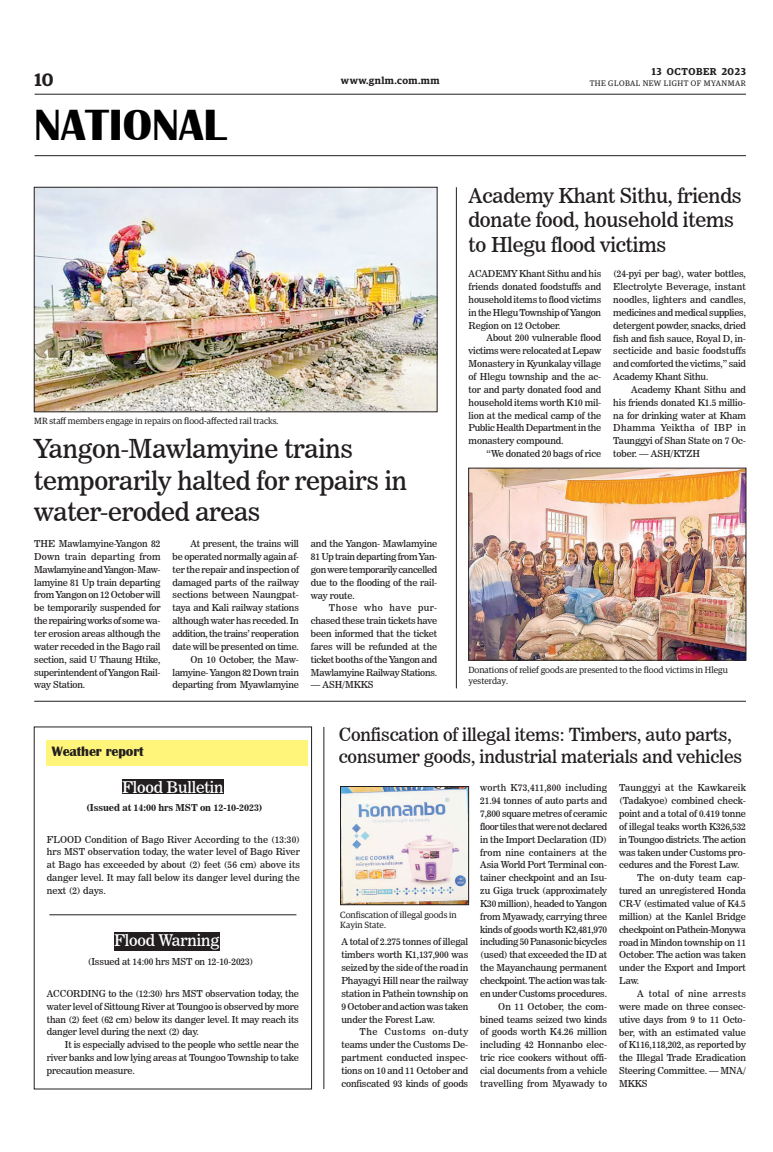
<style>
.page{position:relative;width:773px;height:1152px;background:#fff}
.page>*{position:absolute;margin:0;border:0;box-sizing:border-box;transform-origin:0 0}
.t1{font:700 45px "Britannic";color:#000}
._2_Clm_Head{font:26px/31.2px "News 706 BT Roman C";letter-spacing:-.01em;color:#231f20}
._2_Clm_Head-2{font:20.4px/24.5px "News 706 BT Roman C";letter-spacing:-.01em;color:#231f20}
._2_Clm_Head-3{font:18px/21.6px "News 706 BT Roman C";letter-spacing:-.01em;color:#231f20}
.t2{font:600 18px "Guardian Egyp";color:#231f20}
._2_Clm_Head-4{font:16px "News 706 BT Roman C";letter-spacing:-.01em;color:#fff}
._1_Clm_Head{font:700 14px "Britannic";letter-spacing:-.01em;color:#231f20}
.t3{font:600 10px "Guardian Egyp";letter-spacing:.055em;color:#231f20}
._2nd_Body{font:9.5px/12.9px "News 706 BT Roman C";letter-spacing:-.015em;color:#231f20;text-align:justify}
.Normal_Para{font:9.5px/12.9px "News 706 BT Roman C";letter-spacing:-.01em;color:#231f20;text-align:justify}
.Paragraph_Style_5{font:9.5px/12.9px "News 706 BT Roman C";letter-spacing:-.01em;color:#231f20;text-align:justify}
.Paragraph_Style_5-2{font:9.5px "News 706 BT Bold C";letter-spacing:-.01em;color:#231f20}
.t4{font:9px/10.8px "Guardian Egyp";color:#231f20}
.t5{font:8px "Guardian Egyp";letter-spacing:.06em;color:#231f20}
</style>
<div class="page">
<hr style="left:35px;top:94px;width:711px;height:1px;background:#231f20">
<hr style="left:35px;top:155px;width:711px;height:1px;background:#231f20">
<img style="left:36px;top:189px;width:399px;height:221px">
<div style="left:34px;top:187px;width:403px;height:225px;border:1px solid #231f20"></div>
<img style="left:470px;top:470px;width:274px;height:188px">
<div style="left:468px;top:468px;width:278px;height:192px;border:1px solid #231f20"></div>
<hr style="left:34px;top:701px;width:712px;height:1px;background:#231f20">
<hr style="left:323px;top:727px;width:1px;height:362px;background:#231f20">
<img style="left:342px;top:788px;width:124px;height:115px">
<div style="left:340px;top:786px;width:128px;height:119px;border:1px solid #231f20"></div>
<div style="left:122px;top:779px;width:102px;height:15px;background:#231f20"></div>
<div style="left:114px;top:933px;width:105px;height:18px;background:#231f20"></div>
<hr style="left:49px;top:915px;width:247px;height:1px;background:#231f20">
<div style="left:47px;top:740px;width:261px;height:26px;background:#fff57a"></div>
<hr style="left:456px;top:187px;width:1px;height:501px;background:#231f20">
<h3 class="t2" style="left:35px;top:67px;width:21px">10</h3>
<h1 class="t1" style="left:34px;top:99px;width:193px">NATIONAL</h1>
<p class="t3" style="left:652px;top:64px;width:95px">13 OCTOBER 2023</p>
<p class="t3" style="left:341px;top:73px;width:100px">www.gnlm.com.mm</p>
<p class="t5" style="left:589px;top:78px;width:158px">THE GLOBAL NEW LIGHT OF MYANMAR</p>
<p class="_2_Clm_Head-2" style="left:468px;top:183px;width:274px">Academy Khant Sithu, friends donate food, household items to Hlegu flood victims</p>
<p class="t4" style="left:34px;top:415px;width:246px">MR staff members engage in repairs on flood-affected rail tracks.</p>
<p class="_2_Clm_Head" style="left:34px;top:433px;width:374px">Yangon-Mawlamyine trains temporarily halted for repairs in water-eroded areas</p>
<p class="Normal_Para" style="left:34px;top:537px;width:128px">THE Mawlamyine-Yangon 82<br>Down train departing from Mawlamyine and Yangon- Maw&shy;lamyine 81 Up train departing from Yangon on 12 October will be temporarily suspended for the repairing works of some wa&shy;ter erosion areas although the water receded in the Bago rail section, said U Thaung Htike, superintendent of Yangon Rail&shy;way Station.</p>
<p class="_2nd_Body" style="left:172px;top:537px;width:128px;text-indent:18px">At present, the trains will be operated normally again af&shy;ter the repair and inspection of damaged parts of the railway sections between Naungpat&shy;taya and Kali railway stations although water has receded. In addition, the trains’ reoperation date will be presented on time.</p>
<p class="_2nd_Body" style="left:172px;top:653px;width:128px;text-indent:18px">On 10 October, the Maw&shy;lamyine- Yangon 82 Down train departing from Myawlamyine</p>
<p class="_2nd_Body" style="left:311px;top:537px;width:128px">and the Yangon- Mawlamyine 81 Up train departing from Yan&shy;gon were temporarily cancelled due to the flooding of the rail&shy;way route.</p>
<p class="_2nd_Body" style="left:311px;top:601px;width:128px;text-indent:18px">Those who have pur&shy;chased these train tickets have been informed that the ticket fares will be refunded at the ticket booths of the Yangon and Mawlamyine Railway Stations.</p>
<p class="_2nd_Body" style="left:311px;top:679px;width:64px">— ASH/MKKS</p>
<p class="Normal_Para" style="left:468px;top:267px;width:134px">ACADEMY Khant Sithu and his friends donated foodstuffs and household items to flood victims in the Hlegu Township of Yangon Region on 12 October.</p>
<p class="_2nd_Body" style="left:468px;top:332px;width:134px;text-indent:18px">About 200 vulnerable flood victims were relocated at Lepaw Monastery in Kyunkalay village of Hlegu township and the ac&shy;tor and party donated food and household items worth K10 mil&shy;lion at the medical camp of the Public Health Department in the monastery compound.</p>
<p class="_2nd_Body" style="left:486px;top:447px;width:116px">“We donated 20 bags of rice</p>
<p class="_2nd_Body" style="left:613px;top:267px;width:134px">(24-pyi per bag), water bottles, Electrolyte Beverage, instant noodles, lighters and candles, medicines and medical supplies, detergent powder, snacks, dried fish and fish sauce, Royal D, in&shy;secticide and basic foodstuffs and comforted the victims,” said Academy Khant Sithu.</p>
<p class="_2nd_Body" style="left:613px;top:383px;width:134px;text-indent:18px">Academy Khant Sithu and his friends donated K1.5 millio&shy;na for drinking water at Kham Dhamma Yeiktha of IBP in Taunggyi of Shan State on 7 Oc&shy;tober. — ASH/KTZH</p>
<p class="t4" style="left:468px;top:664px;width:261px">Donations of relief goods are presented to the flood victims in Hlegu yesterday.</p>
<p class="_1_Clm_Head" style="left:52px;top:744px;width:93px">Weather report</p>
<p class="_2_Clm_Head-4" style="left:122px;top:777px;width:103px">Flood Bulletin</p>
<p class="Paragraph_Style_5-2" style="left:86px;top:802px;width:178px">(Issued at 14:00 hrs MST on 12-10-2023)</p>
<p class="Normal_Para" style="left:47px;top:833px;width:255px">FLOOD Condition of Bago River According to the (13:30) hrs MST observation today, the water level of Bago River at Bago has exceeded by about (2) feet (56 cm) above its danger level. It may fall below its danger level during the next (2) days.</p>
<p class="_2_Clm_Head-4" style="left:114px;top:931px;width:107px">Flood Warning</p>
<p class="Paragraph_Style_5" style="left:88px;top:955px;width:167px">(Issued at 14:00 hrs MST on 12-10-2023)</p>
<p class="Normal_Para" style="left:47px;top:987px;width:254px">ACCORDING to the (12:30) hrs MST observation today, the water level of Sittoung River at Toungoo is observed by more than (2) feet (62 cm) below its danger level. It may reach its danger level during the next (2) day.</p>
<p class="Paragraph_Style_5" style="left:47px;top:1038px;width:254px;text-indent:18px">It is especially advised to the people who settle near the river banks and low lying areas at Toungoo Township to take precaution measure.</p>
<p class="_2_Clm_Head-3" style="left:339px;top:724px;width:405px">Confiscation of illegal items: Timbers, auto parts, consumer goods, industrial materials and vehicles</p>
<p class="t4" style="left:340px;top:908px;width:118px">Confiscation of illegal goods in<br>Kayin State.</p>
<p class="Normal_Para" style="left:341px;top:936px;width:128px">A total of 2.275 tonnes of illegal timbers worth K1,137,900 was seized by the side of the road in Phayagyi Hill near the railway station in Pathein township on 9 October and action was taken under the Forest Law.</p>
<p class="_2nd_Body" style="left:341px;top:1025px;width:128px;text-indent:18px">The Customs on-duty teams under the Customs De&shy;partment conducted inspec&shy;tions on 10 and 11 October and confiscated 93 kinds of goods</p>
<p class="_2nd_Body" style="left:480px;top:781px;width:128px">worth K73,411,800 including 21.94 tonnes of auto parts and 7,800 square metres of ceramic floor tiles that were not declared in the Import Declaration (ID) from nine containers at the Asia World Port Terminal con&shy;tainer checkpoint and an Isu&shy;zu Giga truck (approximately K30 million), headed to Yangon from Myawady, carrying three kinds of goods worth K2,481,970 including 50 Panasonic bicycles (used) that exceeded the ID at the Mayanchaung permanent checkpoint. The action was tak&shy;en under Customs procedures.</p>
<p class="_2nd_Body" style="left:480px;top:1000px;width:128px;text-indent:18px">On 11 October, the com&shy;bined teams seized two kinds of goods worth K4.26 million including 42 Honnanbo elec&shy;tric rice cookers without offi&shy;cial documents from a vehicle travelling from Myawady to</p>
<p class="_2nd_Body" style="left:619px;top:781px;width:128px">Taunggyi at the Kawkareik (Tadakyoe) combined check&shy;point and a total of 0.419 tonne of illegal teaks worth K326,532 in Toungoo districts. The action was taken under Customs pro&shy;cedures and the Forest Law.</p>
<p class="_2nd_Body" style="left:619px;top:871px;width:128px;text-indent:18px">The on-duty team cap&shy;tured an unregistered Honda CR-V (estimated value of K4.5 million) at the Kanlel Bridge checkpoint on Pathein-Monywa road in Mindon township on 11<br>October. The action was taken under the Export and Import Law.</p>
<p class="_2nd_Body" style="left:619px;top:987px;width:128px;text-indent:18px">A total of nine arrests were made on three consec&shy;utive days from 9 to 11 Octo&shy;ber, with an estimated value of K116,118,202, as reported by the Illegal Trade Eradication Steering Committee. — MNA/ MKKS</p>
</div>
